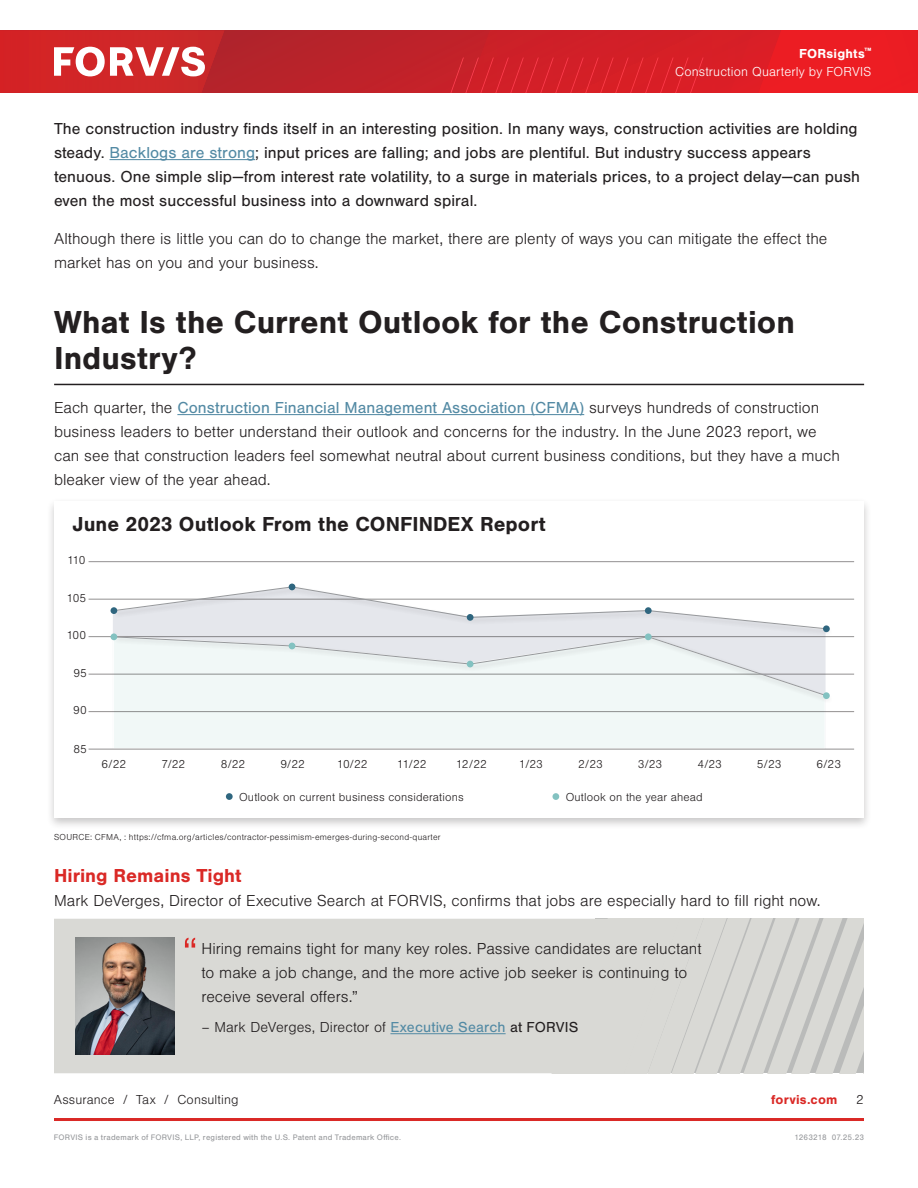
<style>
.page{position:relative;width:918px;height:1188px;background:#fff}
.page>*{position:absolute;margin:0;border:0;box-sizing:border-box;transform-origin:0 0}
.t1{font:700 33px/36px "Nimbus San";color:#231f20}
.t2{font:700 21px "Nimbus San";color:#231f20}
.t3{font:700 19.5px "Nimbus San";color:#da2926}
.t4{font:300 16.5px/24px "Nimbus San";color:#231f20}
.t5{font:16.5px/24px "Nimbus San";letter-spacing:.005em;color:#231f20}
.t6{font:300 15px "Nimbus San";letter-spacing:.005em;color:#231f20}
.t7{font:300 13.5px/18.6px "Nimbus San";letter-spacing:.01em;color:#fff;text-align:right}
.t8{font:300 13.5px "Nimbus San";letter-spacing:.01em;color:#231f20}
.t9{font:700 13.5px "Nimbus San";letter-spacing:.015em;color:#da2926}
.t10{font:300 12px "Nimbus San";letter-spacing:.015em;color:#231f20}
.t11{font:300 9px "Nimbus San";letter-spacing:.025em;color:#231f20}
.t12{font:8.25px "Nimbus San";letter-spacing:.025em;color:#96989b}
.s1{font-weight:700}
.s2{color:#538aa4}
.s3{font-weight:400;color:#538aa4}
.s4{font-weight:400}
</style>
<div class="page">
<hr style="left:54px;top:1118px;width:810px;height:3px;background:#da2926">
<div style="left:0;top:30px;width:918px;height:63px;background:#b8232a"></div>
<svg style="left:378px;top:30px;width:540px;height:63px"></svg>
<svg style="left:0;top:30px;width:228px;height:63px"></svg>
<div style="left:46px;top:498px;width:827px;height:333px;background:#231f20;opacity:.25"></div>
<div style="left:54px;top:501px;width:810px;height:317px;background:#fff"></div>
<div style="left:112px;top:673px;width:714px;height:76px;background:#f1f8f7"></div>
<hr style="left:177px;top:414px;width:407px;height:1px;background:#538aa4">
<hr style="left:110px;top:159px;width:145px;height:1px;background:#538aa4">
<svg style="left:621px;top:919px;width:243px;height:154px"></svg>
<div style="left:54px;top:919px;width:567px;height:154px;background:#d9d9d5"></div>
<hr style="left:390px;top:1033px;width:116px;height:1px;background:#538aa4">
<svg style="left:185px;top:938px;width:10px;height:10px"></svg>
<img style="left:76px;top:938px;width:98px;height:116px">
<hr style="left:54px;top:384px;width:810px;height:1px;background:#231f20">
<hr style="left:89px;top:561px;width:765px;height:1px;background:#231f20">
<hr style="left:89px;top:749px;width:765px;height:1px;background:#231f20">
<hr style="left:89px;top:711px;width:765px;height:1px;background:#231f20">
<hr style="left:89px;top:674px;width:765px;height:1px;background:#231f20">
<hr style="left:89px;top:636px;width:765px;height:1px;background:#231f20">
<hr style="left:89px;top:599px;width:765px;height:1px;background:#231f20">
<div style="left:226px;top:793px;width:7px;height:7px;background:#2f667f;border-radius:50%"></div>
<div style="left:553px;top:793px;width:6px;height:7px;background:#83c2c1;border-radius:50%"></div>
<div style="left:113px;top:635px;width:721px;height:68px;background:#231f20;opacity:.3"></div>
<div style="left:113px;top:585px;width:721px;height:52px;background:#231f20;opacity:.3"></div>
<div style="left:111px;top:607px;width:6px;height:7px;background:#2f667f;border-radius:50%"></div>
<div style="left:111px;top:633px;width:6px;height:7px;background:#83c2c1;border-radius:50%"></div>
<svg style="left:113px;top:584px;width:714px;height:46px"></svg>
<svg style="left:113px;top:636px;width:715px;height:61px"></svg>
<div style="left:467px;top:614px;width:7px;height:7px;background:#2f667f;border-radius:50%"></div>
<div style="left:467px;top:661px;width:7px;height:6px;background:#83c2c1;border-radius:50%"></div>
<div style="left:645px;top:607px;width:7px;height:7px;background:#2f667f;border-radius:50%"></div>
<div style="left:645px;top:633px;width:7px;height:7px;background:#83c2c1;border-radius:50%"></div>
<div style="left:823px;top:625px;width:7px;height:7px;background:#2f667f;border-radius:50%"></div>
<div style="left:823px;top:692px;width:7px;height:7px;background:#83c2c1;border-radius:50%"></div>
<p class="t7" style="left:675px;top:45px;width:198px"><span class="s1">FORsights</span><sup>™<br></sup>Construction Quarterly by FORVIS</p>
<p class="t5" style="left:54px;top:117px;width:808px">The construction industry finds itself in an interesting position. In many ways, construction activities are holding steady. <span class="s2">Backlogs are strong</span>; input prices are falling; and jobs are plentiful. But industry success appears tenuous. One simple slip—from interest rate volatility, to a surge in materials prices, to a project delay—can push even the most successful business into a downward spiral.</p>
<p class="t4" style="left:54px;top:227px;width:775px">Although there is little you can do to change the market, there are plenty of ways you can mitigate the effect the market has on you and your business.</p>
<p class="t1" style="left:54px;top:304px;width:742px">What Is the Current Outlook for the Construction<br>Industry?</p>
<p class="t4" style="left:54px;top:396px;width:788px">Each quarter, the <span class="s3">Construction Financial Management Association (CFMA)</span> surveys hundreds of construction business leaders to better understand their outlook and concerns for the industry. In the June 2023 report, we can see that construction leaders feel somewhat neutral about current business conditions, but they have a much bleaker view of the year ahead.</p>
<p class="t2" style="left:73px;top:512px;width:474px">June 2023 Outlook From the CONFINDEX Report</p>
<p class="t10" style="left:67px;top:554px;width:20px">110</p>
<p class="t10" style="left:66px;top:592px;width:21px">105</p>
<p class="t10" style="left:66px;top:629px;width:21px">100</p>
<p class="t10" style="left:73px;top:667px;width:15px">95</p>
<p class="t10" style="left:73px;top:704px;width:15px">90</p>
<p class="t10" style="left:73px;top:743px;width:15px">85</p>
<p class="t10" style="left:102px;top:758px;width:26px">6/22</p>
<p class="t10" style="left:162px;top:758px;width:25px">7/22</p>
<p class="t10" style="left:221px;top:758px;width:26px">8/22</p>
<p class="t10" style="left:280px;top:758px;width:26px">9/22</p>
<p class="t10" style="left:337px;top:758px;width:32px">10/22</p>
<p class="t10" style="left:397px;top:758px;width:31px">11/22</p>
<p class="t10" style="left:456px;top:758px;width:32px">12/22</p>
<p class="t10" style="left:519px;top:758px;width:26px">1/23</p>
<p class="t10" style="left:578px;top:758px;width:26px">2/23</p>
<p class="t10" style="left:638px;top:758px;width:26px">3/23</p>
<p class="t10" style="left:697px;top:758px;width:26px">4/23</p>
<p class="t10" style="left:757px;top:758px;width:26px">5/23</p>
<p class="t10" style="left:816px;top:758px;width:26px">6/23</p>
<p class="t10" style="left:239px;top:790px;width:226px">Outlook on current business considerations</p>
<p class="t10" style="left:566px;top:790px;width:139px">Outlook on the year ahead</p>
<p class="t11" style="left:54px;top:833px;width:388px">SOURCE: CFMA, : https://cfma.org/articles/contractor-pessimism-emerges-during-second-quarter</p>
<p class="t3" style="left:54px;top:864px;width:189px">Hiring Remains Tight</p>
<p class="t4" style="left:54px;top:889px;width:768px">Mark DeVerges, Director of Executive Search at FORVIS, confirms that jobs are especially hard to fill right now.</p>
<p class="t4" style="left:201px;top:937px;width:502px">Hiring remains tight for many key roles. Passive candidates are reluctant to make a job change, and the more active job seeker is continuing to receive several offers.”</p>
<p class="t6" style="left:201px;top:1019px;width:379px">– Mark DeVerges, Director of <span class="s3">Executive Search</span> <span class="s4">at FORVIS</span></p>
<p class="t8" style="left:54px;top:1093px;width:186px">Assurance / Tax / Consulting</p>
<p class="t9" style="left:771px;top:1092px;width:68px">forvis.com</p>
<p class="t8" style="left:856px;top:1093px;width:9px">2</p>
<p class="t12" style="left:54px;top:1133px;width:349px">FORVIS is a trademark of FORVIS, LLP, registered with the U.S. Patent and Trademark Office.</p>
<p class="t12" style="left:795px;top:1133px;width:71px">1263218 07.25.23</p>
</div>
